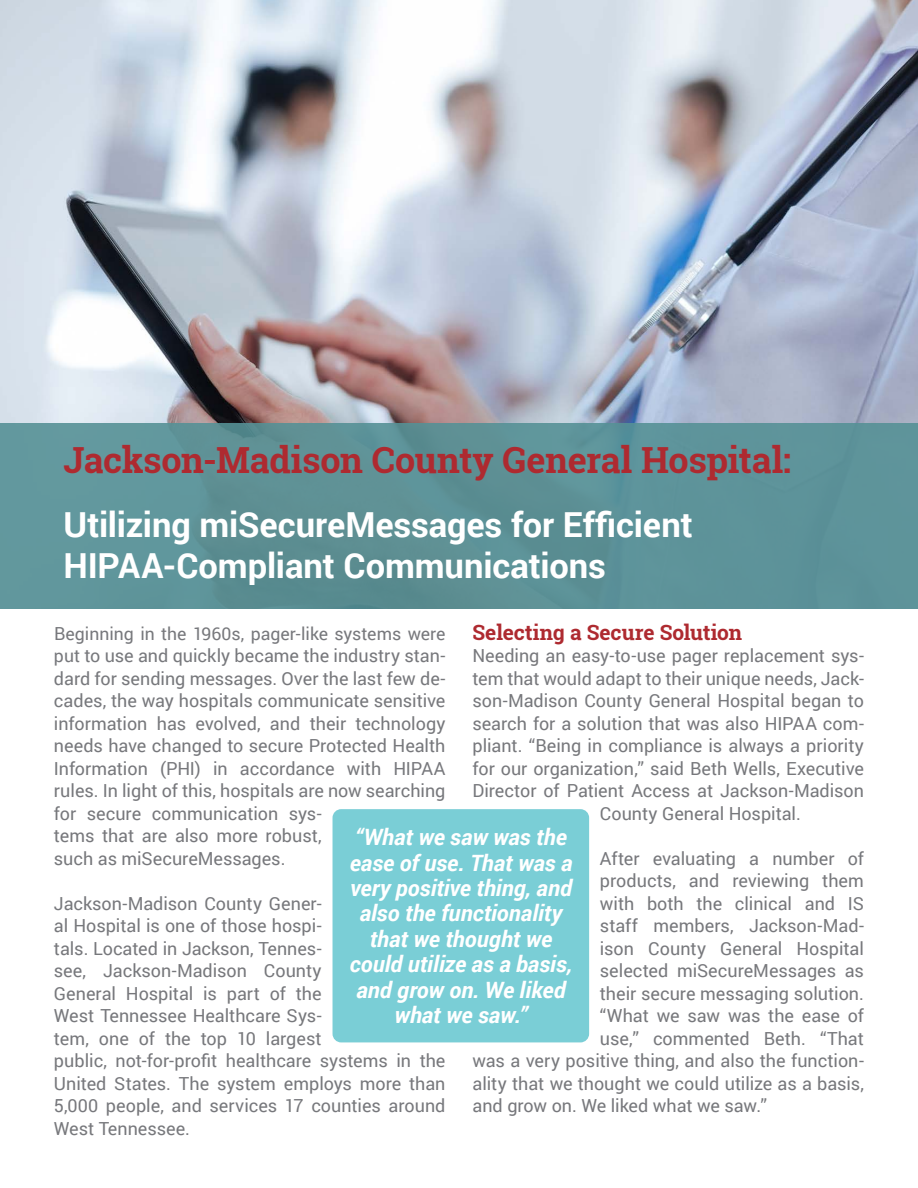
<style>
.page{position:relative;width:918px;height:1188px;background:#fff}
.page>*{position:absolute;margin:0;border:0;box-sizing:border-box;transform-origin:0 0}
.t1{font:700 36px "Roboto Slab";letter-spacing:-.01em;color:#ae2a30}
.t2{font:700 34.5px/40.5px "Roboto";letter-spacing:-.005em;color:#fff}
.t3{font:italic 700 22.5px/25.5px "Roboto";color:#fff;text-align:center}
.t4{font:700 21px "Roboto Slab";letter-spacing:-.005em;color:#ae2a30}
.t5{font:18px/22.5px "Roboto";color:#77787c}
.t6{font:17.7px "Roboto";color:#77787c}
.s1{font-size:18px}
.s2{font-size:17.7px}
</style>
<div class="page">
<img style="left:0;top:0;width:918px;height:423px">
<div style="left:0;top:423px;width:918px;height:186px;background:#5e9399"></div>
<div style="left:333px;top:809px;width:256px;height:233px;background:#7aced6;border-radius:9px"></div>
<h1 class="t1" style="left:64px;top:435px;width:729px">Jackson-Madison County General Hospital:</h1>
<h2 class="t2" style="left:64px;top:503px;width:631px">Utilizing miSecureMessages for Efficient<br>HIPAA-Compliant Communications</h2>
<p class="t4" style="left:472px;top:618px;width:271px">Selecting a Secure Solution</p>
<p class="t5" style="left:472px;top:644px;width:393px">Needing an easy-to-use pager replacement sys-</p>
<p class="t5" style="left:472px;top:666px;width:393px">tem that would adapt to their unique needs, Jack-</p>
<p class="t5" style="left:472px;top:689px;width:393px">son-Madison County General Hospital began to</p>
<p class="t5" style="left:472px;top:711px;width:393px">search for a solution that was also HIPAA com-</p>
<p class="t5" style="left:472px;top:734px;width:393px">pliant. “Being in compliance is always a priority</p>
<p class="t5" style="left:472px;top:756px;width:393px">for our organization,” said Beth Wells, Executive</p>
<p class="t5" style="left:472px;top:779px;width:393px">Director of Patient Access at Jackson-Madison</p>
<p class="t5" style="left:600px;top:801px;width:203px">County General Hospital.</p>
<p class="t5" style="left:600px;top:846px;width:266px">After evaluating a number of</p>
<p class="t5" style="left:600px;top:869px;width:266px">products, and reviewing them</p>
<p class="t5" style="left:600px;top:891px;width:266px">with both the clinical and IS</p>
<p class="t5" style="left:600px;top:914px;width:266px">staff members, Jackson-Mad-</p>
<p class="t5" style="left:600px;top:936px;width:266px">ison County General Hospital</p>
<p class="t5" style="left:600px;top:959px;width:266px">selected miSecureMessages as</p>
<p class="t5" style="left:600px;top:981px;width:266px">their secure messaging solution.</p>
<p class="t5" style="left:600px;top:1004px;width:266px">“What we saw was the ease of</p>
<p class="t5" style="left:600px;top:1026px;width:266px">use,” commented Beth. “That</p>
<p class="t5" style="left:472px;top:1049px;width:393px">was a very positive thing, and also the function-</p>
<p class="t5" style="left:472px;top:1071px;width:393px">ality that we thought we could utilize as a basis,</p>
<p class="t5" style="left:472px;top:1094px;width:296px">and grow on. We liked what we saw.”</p>
<p class="t6" style="left:54px;top:621px;width:393px"><span class="s1">B</span>eginning in the 1960s, pager-like systems were</p>
<p class="t5" style="left:54px;top:644px;width:393px"><span class="s2">put</span> to use and quickly became the industry stan&shy;dard for sending messages. Over the last few de&shy;cades, the way hospitals communicate sensitive information has evolved, and their technology needs have changed to secure Protected Health Information (PHI) in accordance with HIPAA rules. In light of this, hospitals are now searching for secure communication sys-<br>tems that are also more robust,<br>such as miSecureMessages.</p>
<p class="t5" style="left:54px;top:891px;width:393px">Jackson-Madison County Gener-<br>al Hospital is one of those hospi-<br>tals. Located in Jackson, Tennes-<br>see, Jackson-Madison County<br>General Hospital is part of the<br>West Tennessee Healthcare Sys-<br>tem, one of the top 10 largest<br>public, not-for-profit healthcare systems in the United States. The system employs more than 5,000 people, and services 17 counties around West Tennessee.</p>
<p class="t3" style="left:350px;top:823px;width:224px">“What we saw was the ease of use. That was a very positive thing, and also the functionality that we thought we could utilize as a basis, and grow on. We liked what we saw.”</p>
</div>
